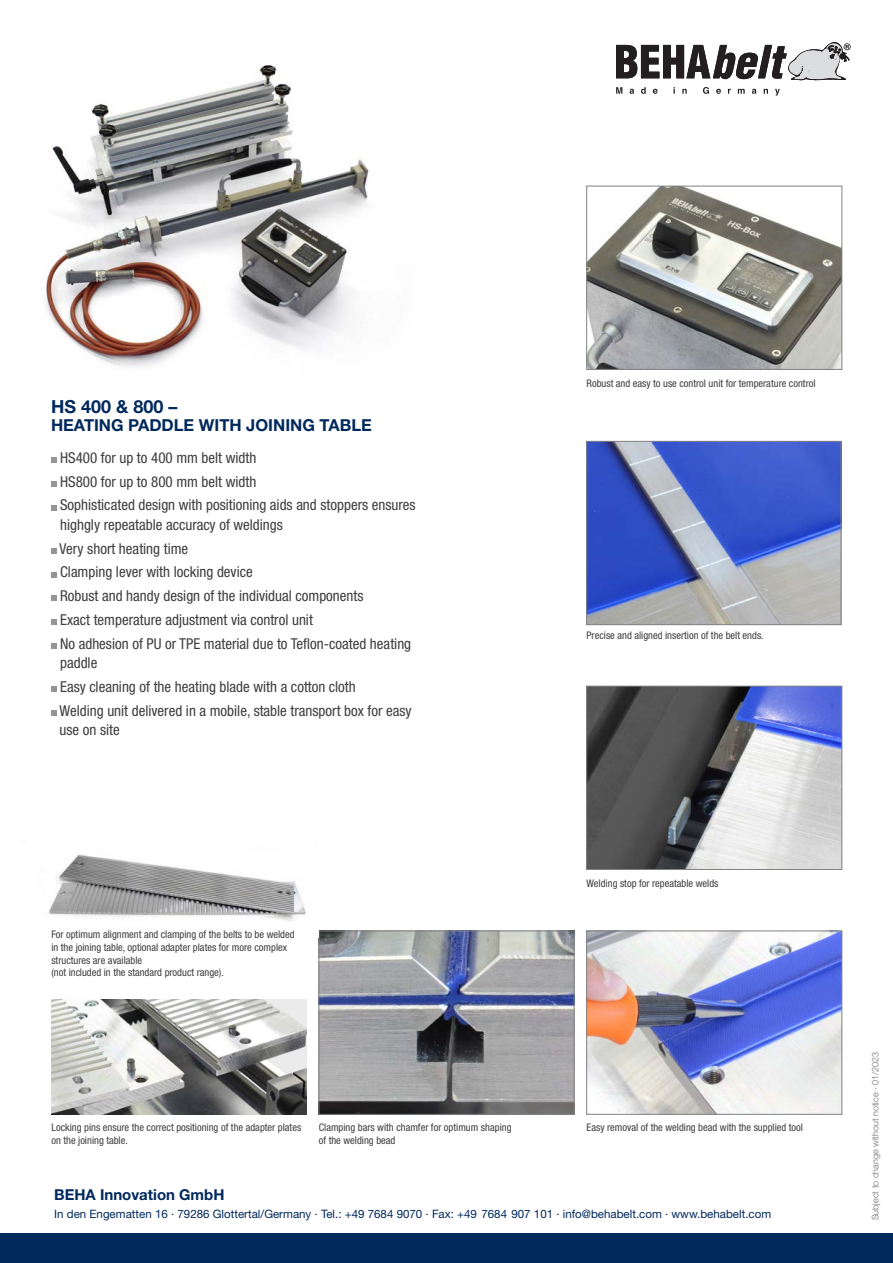
<style>
.page{position:relative;width:893px;height:1263px;background:#fff}
.page>*{position:absolute;margin:0;border:0;box-sizing:border-box;transform-origin:0 0}
.t1{font:700 18px "Helvetica Neue LT Pro";color:#00295c}
.t2{font:700 16.5px "Helvetica Neue LT Pro";color:#00295c}
.t3{font:condensed 15px/23.7px "Helvetica Neue LT Pro";color:#3e3e3f}
.t4{font:700 15px "Helvetica Neue LT Pro";color:#00295c}
.t5{font:11.55px "Helvetica Neue LT Pro";color:#00295c}
.t6{font:condensed 10.5px/12.6px "Helvetica Neue LT Pro";color:#3e3e3f}
.t7{font:300 9px "Helvetica Neue LT Pro";color:#6c6d70}
</style>
<div class="page">
<svg style="left:616px;top:43px;width:234px;height:37px"></svg>
<svg style="left:616px;top:87px;width:6px;height:7px"></svg>
<svg style="left:630px;top:89px;width:4px;height:5px"></svg>
<svg style="left:641px;top:87px;width:5px;height:7px"></svg>
<svg style="left:653px;top:89px;width:5px;height:5px"></svg>
<svg style="left:673px;top:87px;width:2px;height:7px"></svg>
<svg style="left:682px;top:89px;width:5px;height:5px"></svg>
<svg style="left:703px;top:87px;width:6px;height:7px"></svg>
<svg style="left:716px;top:89px;width:5px;height:5px"></svg>
<svg style="left:738px;top:89px;width:7px;height:5px"></svg>
<svg style="left:752px;top:89px;width:4px;height:5px"></svg>
<svg style="left:764px;top:89px;width:4px;height:5px"></svg>
<svg style="left:775px;top:89px;width:5px;height:7px"></svg>
<svg style="left:51px;top:457px;width:6px;height:6px"></svg>
<svg style="left:51px;top:481px;width:6px;height:6px"></svg>
<svg style="left:51px;top:505px;width:6px;height:5px"></svg>
<svg style="left:51px;top:548px;width:6px;height:6px"></svg>
<svg style="left:51px;top:572px;width:6px;height:5px"></svg>
<svg style="left:51px;top:596px;width:6px;height:5px"></svg>
<svg style="left:51px;top:619px;width:6px;height:6px"></svg>
<svg style="left:51px;top:643px;width:6px;height:6px"></svg>
<svg style="left:51px;top:686px;width:6px;height:6px"></svg>
<svg style="left:51px;top:710px;width:6px;height:6px"></svg>
<img style="left:589px;top:443px;width:250px;height:180px">
<div style="left:587px;top:441px;width:254px;height:184px;border:1px solid #808285"></div>
<img style="left:51px;top:999px;width:256px;height:115px">
<img style="left:321px;top:933px;width:251px;height:179px">
<div style="left:319px;top:931px;width:255px;height:183px;border:1px solid #808285"></div>
<img style="left:589px;top:188px;width:251px;height:179px">
<div style="left:587px;top:186px;width:255px;height:183px;border:1px solid #808285"></div>
<img style="left:589px;top:688px;width:251px;height:179px">
<div style="left:587px;top:686px;width:255px;height:183px;border:1px solid #808285"></div>
<img style="left:589px;top:933px;width:251px;height:179px">
<div style="left:587px;top:931px;width:255px;height:183px;border:1px solid #808285"></div>
<img style="left:49px;top:854px;width:257px;height:67px">
<img style="left:44px;top:65px;width:325px;height:302px">
<div style="left:0;top:1233px;width:893px;height:30px;background:#00295c"></div>
<h1 class="t1" style="left:51px;top:395px;width:128px">HS 400 &amp; 800 –</h1>
<h2 class="t2" style="left:51px;top:415px;width:322px">HEATING PADDLE WITH JOINING TABLE</h2>
<h3 class="t3" style="left:60px;top:446px;width:357px">HS400 for up to 400 mm belt width<br>HS800 for up to 800 mm belt width<br>Sophisticated design with positioning aids and stoppers ensures</h3>
<p class="t3" style="left:60px;top:513px;width:353px">highgly repeatable accuracy of weldings<br>Very short heating time<br>Clamping lever with locking device<br>Robust and handy design of the individual components<br>Exact temperature adjustment via control unit<br>No adhesion of PU or TPE material due to Teflon-coated heating</p>
<h3 class="t3" style="left:60px;top:651px;width:353px">paddle<br>Easy cleaning of the heating blade with a cotton cloth<br>Welding unit delivered in a mobile, stable transport box for easy</h3>
<h3 class="t3" style="left:60px;top:718px;width:62px">use on site</h3>
<p class="t6" style="left:587px;top:376px;width:230px">Robust and easy to use control unit for temperature control</p>
<p class="t6" style="left:587px;top:629px;width:179px">Precise and aligned insertion of the belt ends.</p>
<p class="t6" style="left:51px;top:928px;width:245px">For optimum alignment and clamping of the belts to be welded in the joining table, optional adapter plates for more complex structures are available<br>(not included in the standard product range).</p>
<p class="t6" style="left:51px;top:1121px;width:251px">Locking pins ensure the correct positioning of the adapter plates on the joining table.</p>
<p class="t6" style="left:319px;top:1121px;width:194px">Clamping bars with chamfer for optimum shaping of the welding bead</p>
<p class="t6" style="left:587px;top:876px;width:133px">Welding stop for repeatable welds</p>
<p class="t6" style="left:587px;top:1121px;width:218px">Easy removal of the welding bead with the supplied tool</p>
<h3 class="t4" style="left:54px;top:1185px;width:172px">BEHA Innovation GmbH</h3>
<p class="t5" style="left:54px;top:1206px;width:718px">In den Engematten 16 · 79286 Glottertal/Germany · Tel.: +49 7684 9070 · Fax: +49 7684 907 101 · info@behabelt.com · www.behabelt.com</p>
<p class="t7" style="left:870px;top:1220px;width:170px;rotate:-90deg">Subject to change without notice · 01/2023</p>
</div>
